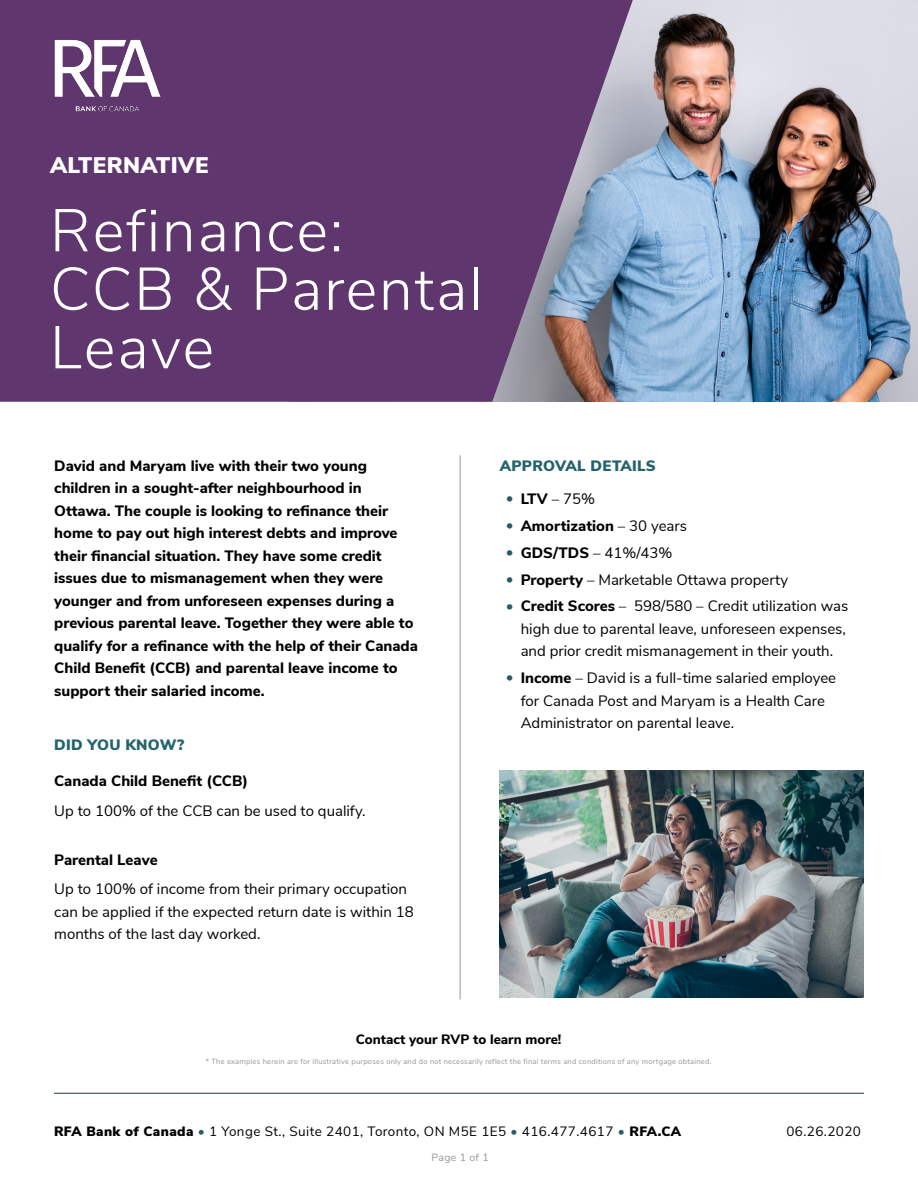
<style>
.page{position:relative;width:918px;height:1188px;background:#fff}
.page>*{position:absolute;margin:0;border:0;box-sizing:border-box;transform-origin:0 0}
.t1{font:300 60px/58.5px "Nunito Sans";letter-spacing:.03em;color:#fff}
.t2{font:900 22.5px "Nunito Sans";letter-spacing:.02em;color:#fff}
.t3{font:800 15px/22.5px "Nunito Sans";color:#000}
.t4{font:15px/22.5px "Nunito Sans";color:#000}
.t5{font:900 15px "Nunito Sans";letter-spacing:.02em;color:#23636d}
.t6{font:13.5px "Nunito Sans";letter-spacing:.03em;color:#000}
.t7{font:800 13.5px "Nunito Sans";color:#000}
.t8{font:10.5px "Nunito Sans";letter-spacing:.03em;color:#939598}
.t9{font:7.5px "Nunito Sans";letter-spacing:.03em;color:#939598}
.s1{font-weight:800;color:#275c66}
.s2{font-weight:800}
.s3{color:#275c66}
.s4{font-weight:400}
.s5{font-weight:900}
</style>
<div class="page">
<img style="left:633px;top:0;width:285px;height:402px">
<hr style="left:460px;top:456px;width:1px;height:543px;background:#939598">
<svg style="left:0;top:0;width:633px;height:402px;background:#654175"></svg>
<img style="left:500px;top:771px;width:364px;height:226px">
<hr style="left:54px;top:1093px;width:810px;height:1px;background:#213b35">
<img style="left:54px;top:39px;width:107px;height:73px">
<h2 class="t2" style="left:50px;top:148px;width:160px">ALTERNATIVE</h2>
<h1 class="t1" style="left:50px;top:197px;width:434px">Refinance:<br>CCB &amp; Parental<br>Leave</h1>
<p class="t3" style="left:54px;top:453px;width:365px">David and Maryam live with their two young children in a sought-after neighbourhood in Ottawa. The couple is looking to refinance their home to pay out high interest debts and improve their financial situation. They have some credit issues due to mismanagement when they were younger and from unforeseen expenses during a previous parental leave. Together they were able to qualify for a refinance with the help of their Canada Child Benefit (CCB) and parental leave income to support their salaried income.</p>
<p class="t5" style="left:54px;top:734px;width:132px">DID YOU KNOW?</p>
<p class="t3" style="left:54px;top:769px;width:195px">Canada Child Benefit (CCB)</p>
<p class="t4" style="left:54px;top:798px;width:313px">Up to 100% of the CCB can be used to qualify.</p>
<p class="t3" style="left:54px;top:848px;width:105px">Parental Leave</p>
<p class="t4" style="left:54px;top:877px;width:361px">Up to 100% of income from their primary occupation can be applied if the expected return date is within 18 months of the last day worked.</p>
<p class="t5" style="left:500px;top:454px;width:158px">APPROVAL DETAILS</p>
<p class="t4" style="left:506px;top:487px;width:91px"><span class="s1">•</span> <span class="s2">LTV</span> – 75%</p>
<p class="t3" style="left:506px;top:514px;width:183px"><span class="s3">•</span> Amortization <span class="s4">– 30 years</span></p>
<p class="t4" style="left:506px;top:540px;width:168px"><span class="s1">•</span> <span class="s2">GDS/TDS</span> – 41%/43%</p>
<p class="t4" style="left:506px;top:567px;width:284px"><span class="s1">•</span> <span class="s2">Property</span> – Marketable Ottawa property</p>
<p class="t4" style="left:521px;top:594px;width:329px;text-indent:-15px"><span class="s1">•</span> <span class="s2">Credit Scores</span> – 598/580 – Credit utilization was high due to parental leave, unforeseen expenses, and prior credit mismanagement in their youth.</p>
<p class="t4" style="left:521px;top:666px;width:317px;text-indent:-15px"><span class="s1">•</span> <span class="s2">Income</span> – David is a full-time salaried employee for Canada Post and Maryam is a Health Care<br>Administrator on parental leave.</p>
<p class="t7" style="left:356px;top:1030px;width:207px">Contact your RVP to learn more!</p>
<p class="t9" style="left:206px;top:1056px;width:507px">* The examples herein are for illustrative purposes only and do not necessarily reflect the final terms and conditions of any mortgage obtained.</p>
<p class="t6" style="left:54px;top:1121px;width:629px"><span class="s5">RFA Bank of Canada</span> <span class="s3">•</span> 1 Yonge St., Suite 2401, Toronto, ON M5E 1E5 <span class="s3">•</span> 416.477.4617 <span class="s3">•</span> <span class="s5">RFA.CA</span></p>
<p class="t6" style="left:786px;top:1121px;width:76px">06.26.2020</p>
<p class="t8" style="left:432px;top:1149px;width:59px">Page 1 of 1</p>
</div>
